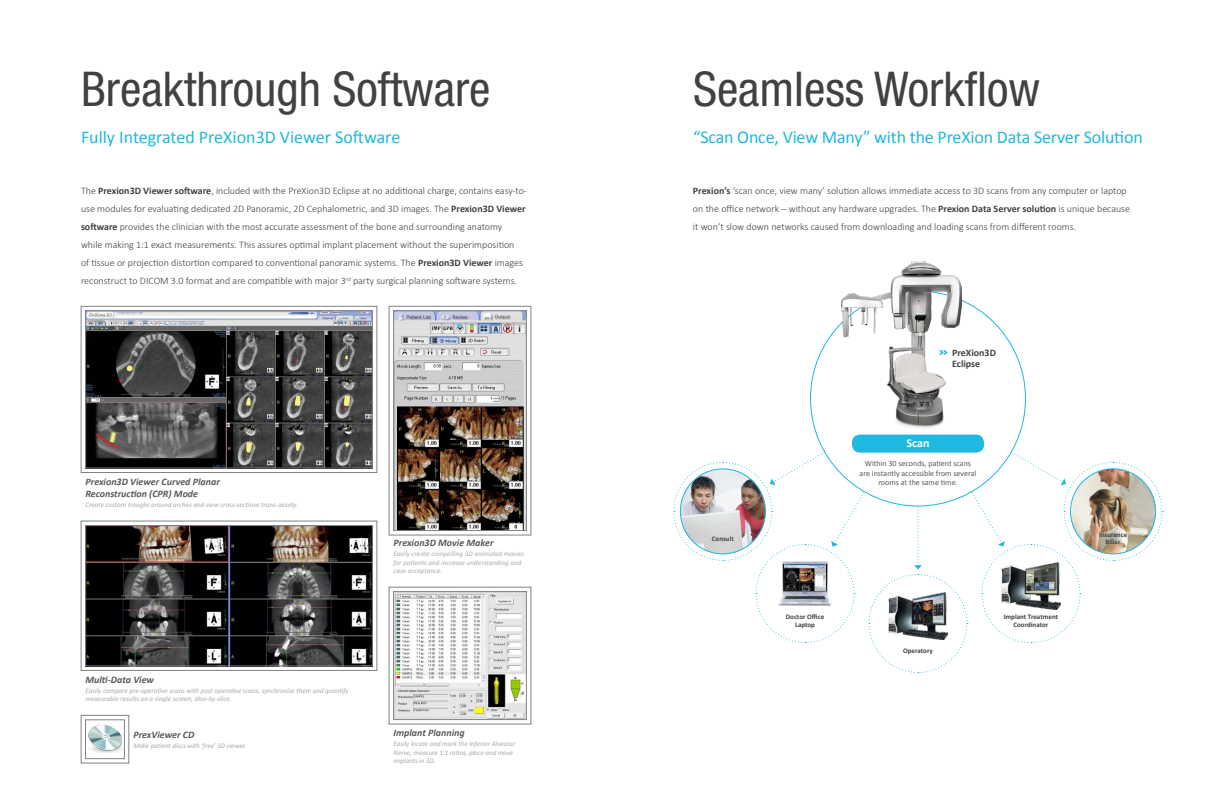
<style>
.page{position:relative;width:1224px;height:792px;background:#fff}
.page>*{position:absolute;margin:0;border:0;box-sizing:border-box;transform-origin:0 0}
.t1{font:condensed 48px "Helvetica Neue LT Std";color:#414042}
.t2{font:18px "Calibri";letter-spacing:-.01em;color:#1eb8e0}
.t3{font:700 12px "Calibri";color:#fff}
.t4{font:300 10px/18px "Calibri";color:#414042}
.t5{font:italic 700 10px/12px "Calibri";color:#58595b}
.t6{font:700 10px/11px "Calibri";color:#414042}
.t7{font:8px/9.6px "Calibri";color:#58595b;text-align:center}
.t8{font:italic 7px/8.4px "Calibri";color:#a7a9ac}
.t9{font:700 7px/7.5px "Calibri";color:#414042;text-align:center}
.s1{font-weight:700}
</style>
<div class="page">
<div style="left:81px;top:521px;width:296px;height:150px;background:linear-gradient(to right,#fff,#fff);border:1px solid #808285"></div>
<img style="left:87px;top:527px;width:283px;height:137px">
<div style="left:85px;top:525px;width:287px;height:141px;border:1px solid #808285"></div>
<svg style="left:389px;top:306px;width:142px;height:229px"></svg>
<img style="left:396px;top:313px;width:129px;height:216px">
<div style="left:394px;top:311px;width:133px;height:220px;border:1px solid #808285"></div>
<svg style="left:389px;top:587px;width:142px;height:137px"></svg>
<img style="left:396px;top:594px;width:129px;height:124px">
<div style="left:394px;top:592px;width:133px;height:128px;border:1px solid #808285"></div>
<svg style="left:81px;top:715px;width:48px;height:48px"></svg>
<div style="left:86px;top:720px;width:38px;height:39px;background:#fff"></div>
<svg style="left:88px;top:725px;width:34px;height:28px"></svg>
<svg style="left:673px;top:409px;width:490px;height:264px"></svg>
<img style="left:1002px;top:563px;width:58px;height:46px">
<div style="left:810px;top:291px;width:216px;height:215px;background:#fff;border-radius:50%"></div>
<img style="left:842px;top:262px;width:119px;height:166px">
<div style="left:852px;top:435px;width:132px;height:18px;background:#1eb8e0;border-radius:8px"></div>
<svg style="left:939px;top:350px;width:9px;height:5px"></svg>
<svg style="left:81px;top:306px;width:296px;height:167px"></svg>
<img style="left:87px;top:313px;width:283px;height:153px">
<div style="left:85px;top:311px;width:287px;height:157px;border:1px solid #808285"></div>
<h1 class="t1" style="left:81px;top:62px;width:411px">Breakthrough Software</h1>
<h2 class="t2" style="left:81px;top:125px;width:321px">Fully Integrated PreXion3D Viewer Software</h2>
<h1 class="t1" style="left:693px;top:62px;width:348px">Seamless Workflow</h1>
<h2 class="t2" style="left:693px;top:125px;width:451px">“Scan Once, View Many” with the PreXion Data Server Solution</h2>
<p class="t4" style="left:81px;top:181px;width:448px">The <span class="s1">Prexion3D Viewer software</span>, included with the PreXion3D Eclipse at no additional charge, contains easy-to&shy;use modules for evaluating dedicated 2D Panoramic, 2D Cephalometric, and 3D images. The <span class="s1">Prexion3D Viewer software</span> provides the clinician with the most accurate assessment of the bone and surrounding anatomy<br>while making 1:1 exact measurements. This assures optimal implant placement without the superimposition<br>of tissue or projection distortion compared to conventional panoramic systems. The <span class="s1">Prexion3D Viewer</span> images reconstruct to DICOM 3.0 format and are compatible with major 3<sup>rd</sup> party surgical planning software systems.</p>
<p class="t4" style="left:693px;top:181px;width:439px"><span class="s1">Prexion’s</span> ‘scan once, view many’ solution allows immediate access to 3D scans from any computer or laptop on the office network – without any hardware upgrades. The <span class="s1">Prexion Data Server solution</span> is unique because it won’t slow down networks caused from downloading and loading scans from different rooms.</p>
<p class="t5" style="left:86px;top:475px;width:136px">Prexion3D Viewer Curved Planar<br>Reconstruction (CPR) Mode</p>
<p class="t8" style="left:86px;top:500px;width:214px">Create custom troughs around arches and view cross-sections trans-axially.</p>
<p class="t5" style="left:86px;top:673px;width:70px">Multi-Data View</p>
<p class="t8" style="left:86px;top:686px;width:265px">Easily compare pre-operative scans with post operative scans, synchronize them and quantify measurable results on a single screen, slice-by-slice.</p>
<p class="t5" style="left:133px;top:729px;width:62px">PrexViewer CD</p>
<p class="t8" style="left:133px;top:741px;width:114px">Make patient discs with ‘free’ 3D viewer.</p>
<p class="t5" style="left:394px;top:537px;width:102px">Prexion3D Movie Maker</p>
<p class="t8" style="left:394px;top:549px;width:132px">Easily create compelling 3D animated movies for patients and increase understanding and case acceptance.</p>
<p class="t5" style="left:394px;top:727px;width:73px">Implant Planning</p>
<p class="t8" style="left:394px;top:740px;width:123px">Easily locate and mark the Inferior Alveolar<br>Nerve, measure 1:1 ratios, place and move implants in 3D.</p>
<p class="t6" style="left:952px;top:347px;width:45px">PreXion3D<br>Eclipse</p>
<p class="t3" style="left:907px;top:435px;width:24px">Scan</p>
<p class="t7" style="left:860px;top:459px;width:118px">Within 30 seconds, patient scans are instantly accessible from several rooms at the same time.</p>
<p class="t9" style="left:712px;top:535px;width:23px">Consult</p>
<p class="t9" style="left:1099px;top:531px;width:30px">Insurance<br>Biller</p>
<p class="t9" style="left:786px;top:613px;width:40px">Doctor Office<br>Laptop</p>
<p class="t9" style="left:1004px;top:613px;width:56px">Implant Treatment<br>Coordinator</p>
<p class="t9" style="left:903px;top:647px;width:31px">Operatory</p>
</div>
